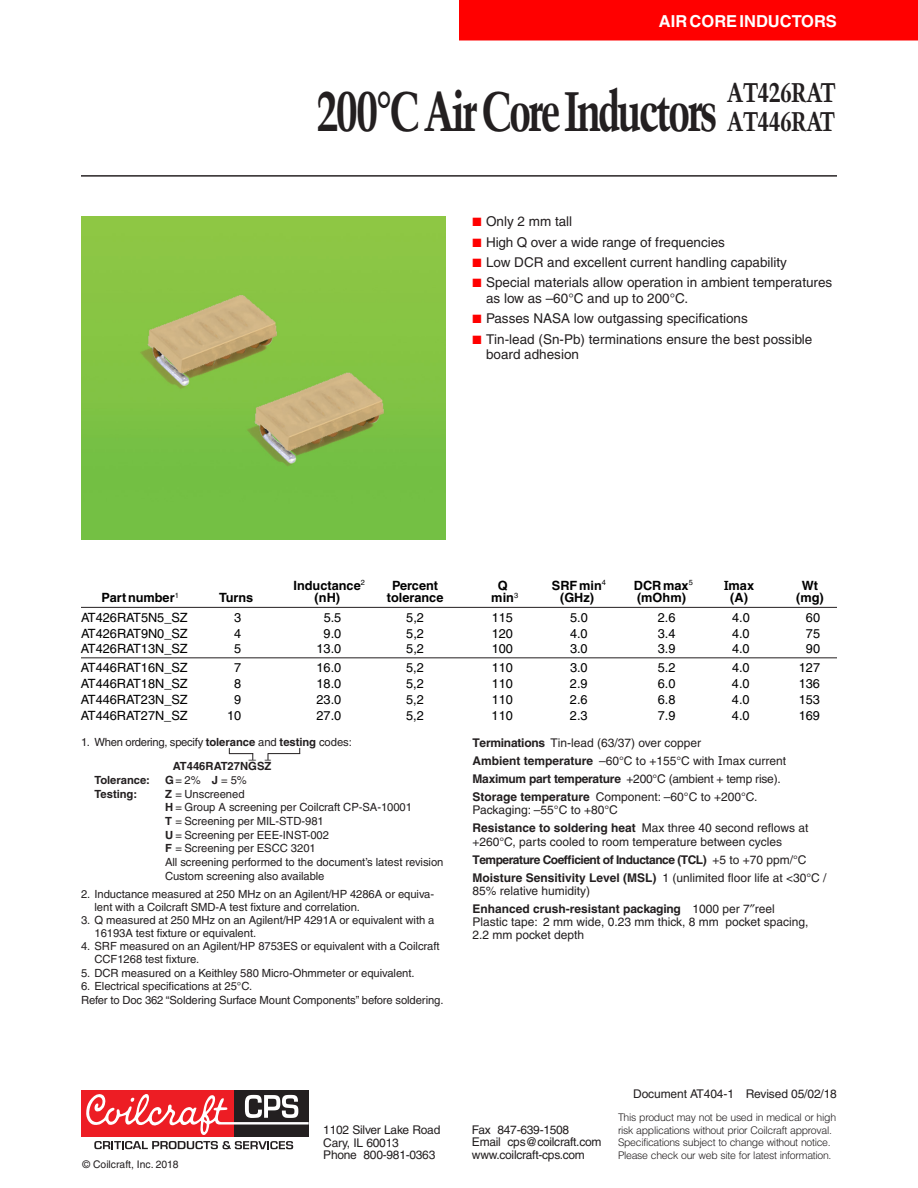
<style>
.page{position:relative;width:918px;height:1188px;background:#fff}
.page>*{position:absolute;margin:0;border:0;box-sizing:border-box;transform-origin:0 0}
.t1{font:700 condensed 55.5px "Trump Mediaeval";letter-spacing:-.06em;color:#231f20;scale:.9 1}
.t2{font:700 condensed 27px "Trump Mediaeval";letter-spacing:-.03em;color:#231f20}
.t3{font:700 16.5px "Helvetica";color:#fff}
.t4{font:13.5px/15.5px "Helvetica";color:#231f20}
.t5{font:12.75px "Helvetica";color:#000}
.t6{font:700 12.75px "Helvetica";color:#000}
.t7{font:12px/18px "Helvetica";color:#231f20}
.t8{font:12px/12.5px "Helvetica";letter-spacing:-.02em;color:#231f20}
.t9{font:11.25px/13.6px "Helvetica";letter-spacing:-.005em;color:#231f20}
.t10{font:11.25px/23.9px "Helvetica";letter-spacing:-.025em;color:#231f20}
.t11{font:700 11.25px "Helvetica";letter-spacing:-.005em;color:#231f20}
.t12{font:300 10.5px/12.5px "Helvetica";letter-spacing:-.03em;color:#231f20}
.t13{font:10.5px "Helvetica";color:#231f20}
.s1{font-size:27px}
.s2{color:#f00}
.s3{font-family:"Glypha"}
.s4{font-weight:700}
.s5{font-family:"Part Number Code";font-weight:700}
.s6{font-family:"Verdana"}
</style>
<div class="page">
<div style="left:459px;top:0;width:459px;height:40px;background:#f00"></div>
<div style="left:234px;top:1090px;width:75px;height:47px;background:#231f20"></div>
<div style="left:81px;top:1090px;width:153px;height:47px;background:#ed1d24"></div>
<svg style="left:86px;top:1094px;width:223px;height:41px"></svg>
<svg style="left:94px;top:1141px;width:199px;height:8px"></svg>
<hr style="left:81px;top:176px;width:756px;height:1px;background:#231f20">
<hr style="left:81px;top:607px;width:756px;height:1px;background:#231f20">
<hr style="left:81px;top:657px;width:756px;height:1px;background:#231f20">
<svg style="left:229px;top:748px;width:24px;height:12px"></svg>
<hr style="left:268px;top:753px;width:32px;height:1px;background:#231f20">
<img style="left:81px;top:216px;width:365px;height:324px">
<h3 class="t3" style="left:659px;top:11px;width:180px">AIR CORE INDUCTORS</h3>
<h2 class="t2" style="left:727px;top:76px;width:110px">AT426RAT</h2>
<h1 class="t1" style="left:317px;top:77px;width:578px">200°C Air Core Inductors <span class="s1">AT446RAT</span></h1>
<p class="t4" style="left:472px;top:214px;width:101px"><span class="s2">■</span> Only 2 mm tall</p>
<p class="t4" style="left:472px;top:234px;width:254px"><span class="s2">■</span> High Q over a wide range of frequencies</p>
<p class="t4" style="left:472px;top:255px;width:316px"><span class="s2">■</span> Low DCR and excellent current handling capability</p>
<p class="t4" style="left:486px;top:275px;width:348px;text-indent:-14px"><span class="s2">■</span> Special materials allow operation in ambient temperatures as low as –60°C and up to 200°C.</p>
<p class="t4" style="left:472px;top:311px;width:277px"><span class="s2">■</span> Passes NASA low outgassing specifications</p>
<p class="t4" style="left:486px;top:331px;width:328px;text-indent:-14px"><span class="s2">■</span> Tin-lead (Sn-Pb) terminations ensure the best possible board adhesion</p>
<p class="t6" style="left:294px;top:577px;width:73px">Inductance<sup>2</sup></p>
<p class="t6" style="left:392px;top:577px;width:48px">Percent</p>
<p class="t6" style="left:498px;top:577px;width:11px">Q</p>
<p class="t6" style="left:552px;top:577px;width:56px">SRF min<sup>4</sup></p>
<p class="t6" style="left:634px;top:577px;width:61px">DCR max<sup>5</sup></p>
<p class="t6" style="left:724px;top:577px;width:32px"><span class="s3">I</span>max</p>
<p class="t6" style="left:802px;top:577px;width:18px">Wt</p>
<p class="t6" style="left:102px;top:590px;width:79px">Part number<sup>1</sup></p>
<p class="t6" style="left:219px;top:590px;width:36px">Turns</p>
<p class="t6" style="left:315px;top:590px;width:27px">(nH)</p>
<p class="t6" style="left:387px;top:590px;width:58px">tolerance</p>
<p class="t6" style="left:491px;top:590px;width:28px">min<sup>3</sup></p>
<p class="t6" style="left:560px;top:590px;width:35px">(GHz)</p>
<p class="t6" style="left:637px;top:590px;width:50px">(mOhm)</p>
<p class="t6" style="left:730px;top:590px;width:19px">(A)</p>
<p class="t6" style="left:796px;top:590px;width:29px">(mg)</p>
<p class="t5" style="left:81px;top:610px;width:108px">AT426RAT5N5_SZ</p>
<p class="t5" style="left:234px;top:610px;width:9px">3</p>
<p class="t5" style="left:324px;top:610px;width:19px">5.5</p>
<p class="t5" style="left:406px;top:610px;width:19px">5,2</p>
<p class="t5" style="left:492px;top:610px;width:23px">115</p>
<p class="t5" style="left:570px;top:610px;width:19px">5.0</p>
<p class="t5" style="left:658px;top:610px;width:19px">2.6</p>
<p class="t5" style="left:732px;top:610px;width:19px">4.0</p>
<p class="t5" style="left:806px;top:610px;width:16px">60</p>
<p class="t5" style="left:81px;top:626px;width:108px">AT426RAT9N0_SZ</p>
<p class="t5" style="left:234px;top:626px;width:9px">4</p>
<p class="t5" style="left:324px;top:626px;width:19px">9.0</p>
<p class="t5" style="left:406px;top:626px;width:19px">5,2</p>
<p class="t5" style="left:492px;top:626px;width:23px">120</p>
<p class="t5" style="left:570px;top:626px;width:19px">4.0</p>
<p class="t5" style="left:658px;top:626px;width:19px">3.4</p>
<p class="t5" style="left:732px;top:626px;width:19px">4.0</p>
<p class="t5" style="left:806px;top:626px;width:16px">75</p>
<p class="t5" style="left:81px;top:641px;width:108px">AT426RAT13N_SZ</p>
<p class="t5" style="left:234px;top:641px;width:9px">5</p>
<p class="t5" style="left:317px;top:641px;width:26px">13.0</p>
<p class="t5" style="left:406px;top:641px;width:19px">5,2</p>
<p class="t5" style="left:492px;top:641px;width:23px">100</p>
<p class="t5" style="left:570px;top:641px;width:19px">3.0</p>
<p class="t5" style="left:658px;top:641px;width:19px">3.9</p>
<p class="t5" style="left:732px;top:641px;width:19px">4.0</p>
<p class="t5" style="left:806px;top:641px;width:16px">90</p>
<p class="t5" style="left:81px;top:660px;width:108px">AT446RAT16N_SZ</p>
<p class="t5" style="left:234px;top:660px;width:9px">7</p>
<p class="t5" style="left:317px;top:660px;width:26px">16.0</p>
<p class="t5" style="left:406px;top:660px;width:19px">5,2</p>
<p class="t5" style="left:492px;top:660px;width:23px">110</p>
<p class="t5" style="left:570px;top:660px;width:19px">3.0</p>
<p class="t5" style="left:658px;top:660px;width:19px">5.2</p>
<p class="t5" style="left:732px;top:660px;width:19px">4.0</p>
<p class="t5" style="left:799px;top:660px;width:23px">127</p>
<p class="t5" style="left:81px;top:676px;width:108px">AT446RAT18N_SZ</p>
<p class="t5" style="left:234px;top:676px;width:9px">8</p>
<p class="t5" style="left:317px;top:676px;width:26px">18.0</p>
<p class="t5" style="left:406px;top:676px;width:19px">5,2</p>
<p class="t5" style="left:492px;top:676px;width:23px">110</p>
<p class="t5" style="left:570px;top:676px;width:19px">2.9</p>
<p class="t5" style="left:658px;top:676px;width:19px">6.0</p>
<p class="t5" style="left:732px;top:676px;width:19px">4.0</p>
<p class="t5" style="left:799px;top:676px;width:23px">136</p>
<p class="t5" style="left:81px;top:692px;width:108px">AT446RAT23N_SZ</p>
<p class="t5" style="left:234px;top:692px;width:9px">9</p>
<p class="t5" style="left:317px;top:692px;width:26px">23.0</p>
<p class="t5" style="left:406px;top:692px;width:19px">5,2</p>
<p class="t5" style="left:492px;top:692px;width:23px">110</p>
<p class="t5" style="left:570px;top:692px;width:19px">2.6</p>
<p class="t5" style="left:658px;top:692px;width:19px">6.8</p>
<p class="t5" style="left:732px;top:692px;width:19px">4.0</p>
<p class="t5" style="left:799px;top:692px;width:23px">153</p>
<p class="t5" style="left:81px;top:708px;width:108px">AT446RAT27N_SZ</p>
<p class="t5" style="left:227px;top:708px;width:16px">10</p>
<p class="t5" style="left:317px;top:708px;width:26px">27.0</p>
<p class="t5" style="left:406px;top:708px;width:19px">5,2</p>
<p class="t5" style="left:492px;top:708px;width:23px">110</p>
<p class="t5" style="left:570px;top:708px;width:19px">2.3</p>
<p class="t5" style="left:658px;top:708px;width:19px">7.9</p>
<p class="t5" style="left:732px;top:708px;width:19px">4.0</p>
<p class="t5" style="left:799px;top:708px;width:23px">169</p>
<p class="t10" style="left:173px;top:730px;width:181px;text-indent:-92px">1. When ordering, specify <span class="s4">tolerance</span> and <span class="s4">testing</span> codes:<br><span class="s4">AT446RAT27N</span><span class="s5">G</span><span class="s4">S</span><span class="s5">Z</span></p>
<p class="t11" style="left:95px;top:773px;width:57px">Tolerance:</p>
<p class="t9" style="left:165px;top:773px;width:83px"><span class="s4">G</span>=2% <span class="s4">J</span> = 5%</p>
<p class="t11" style="left:95px;top:787px;width:44px">Testing:</p>
<p class="t9" style="left:165px;top:787px;width:280px"><span class="s4">Z</span> = Unscreened<br><span class="s4">H</span> = Group A screening per Coilcraft CP-SA-10001<br><span class="s4">T</span> = Screening per MIL-STD-981<br><span class="s4">U</span> = Screening per EEE-INST-002<br><span class="s4">F</span> = Screening per ESCC 3201<br>All screening performed to the document’s latest revision Custom screening also available</p>
<p class="t9" style="left:95px;top:888px;width:341px;line-height:12.6px;text-indent:-14px">2. Inductance measured at 250 MHz on an Agilent/HP 4286A or equiva&shy;lent with a Coilcraft SMD-A test fixture and correlation.</p>
<p class="t9" style="left:95px;top:914px;width:342px;line-height:12.6px;text-indent:-14px">3. Q measured at 250 MHz on an Agilent/HP 4291A or equivalent with a<br>16193A test fixture or equivalent.</p>
<p class="t9" style="left:95px;top:940px;width:347px;line-height:12.6px;text-indent:-14px">4. SRF measured on an Agilent/HP 8753ES or equivalent with a Coilcraft<br>CCF1268 test fixture.</p>
<p class="t9" style="left:81px;top:966px;width:335px">5. DCR measured on a Keithley 580 Micro-Ohmmeter or equivalent.</p>
<p class="t9" style="left:81px;top:980px;width:364px">6. Electrical specifications at 25°C.<br>Refer to Doc 362 “Soldering Surface Mount Components” before soldering.</p>
<p class="t7" style="left:472px;top:734px;width:315px"><span class="s4">Terminations</span> Tin-lead (63/37) over copper<br><span class="s4">Ambient temperature</span> –60°C to +155°C with <span class="s6">I</span>max current <span class="s4">Maximum part temperature</span> +200°C (ambient + temp rise).<br><span class="s4">Storage temperature</span> Component: –60°C to +200°C.</p>
<p class="t7" style="left:472px;top:801px;width:337px">Packaging: –55°C to +80°C<br><span class="s4">Resistance to soldering heat</span> Max three 40 second reflows at</p>
<p class="t7" style="left:472px;top:832px;width:356px">+260°C, parts cooled to room temperature between cycles<br><span class="s4">Temperature Coefficient of Inductance (TCL)</span> +5 to +70 ppm/°C<br><span class="s4">Moisture Sensitivity Level (MSL)</span> 1 (unlimited floor life at &lt;30°C /</p>
<p class="t7" style="left:472px;top:882px;width:304px">85% relative humidity)<br><span class="s4">Enhanced crush-resistant packaging</span> 1000 per 7 reel</p>
<p class="t7" style="left:472px;top:915px;width:337px;line-height:13.2px">Plastic tape: 2 mm wide, 0.23 mm thick, 8 mm pocket spacing,<br>2.2 mm pocket depth</p>
<p class="t13" style="left:83px;top:1158px;width:98px">© Coilcraft, Inc. 2018</p>
<p class="t7" style="left:633px;top:1085px;width:205px">Document AT404-1 Revised 05/02/18</p>
<p class="t8" style="left:323px;top:1124px;width:119px">1102 Silver Lake Road<br>Cary, IL 60013<br>Phone 800-981-0363</p>
<p class="t8" style="left:472px;top:1123px;width:131px">Fax 847-639-1508<br>Email cps@coilcraft.com www.coilcraft-cps.com</p>
<p class="t12" style="left:618px;top:1111px;width:220px">This product may not be used in medical or high risk applications without prior Coilcraft approval.<br>Specifications subject to change without notice.<br>Please check our web site for latest information.</p>
</div>
